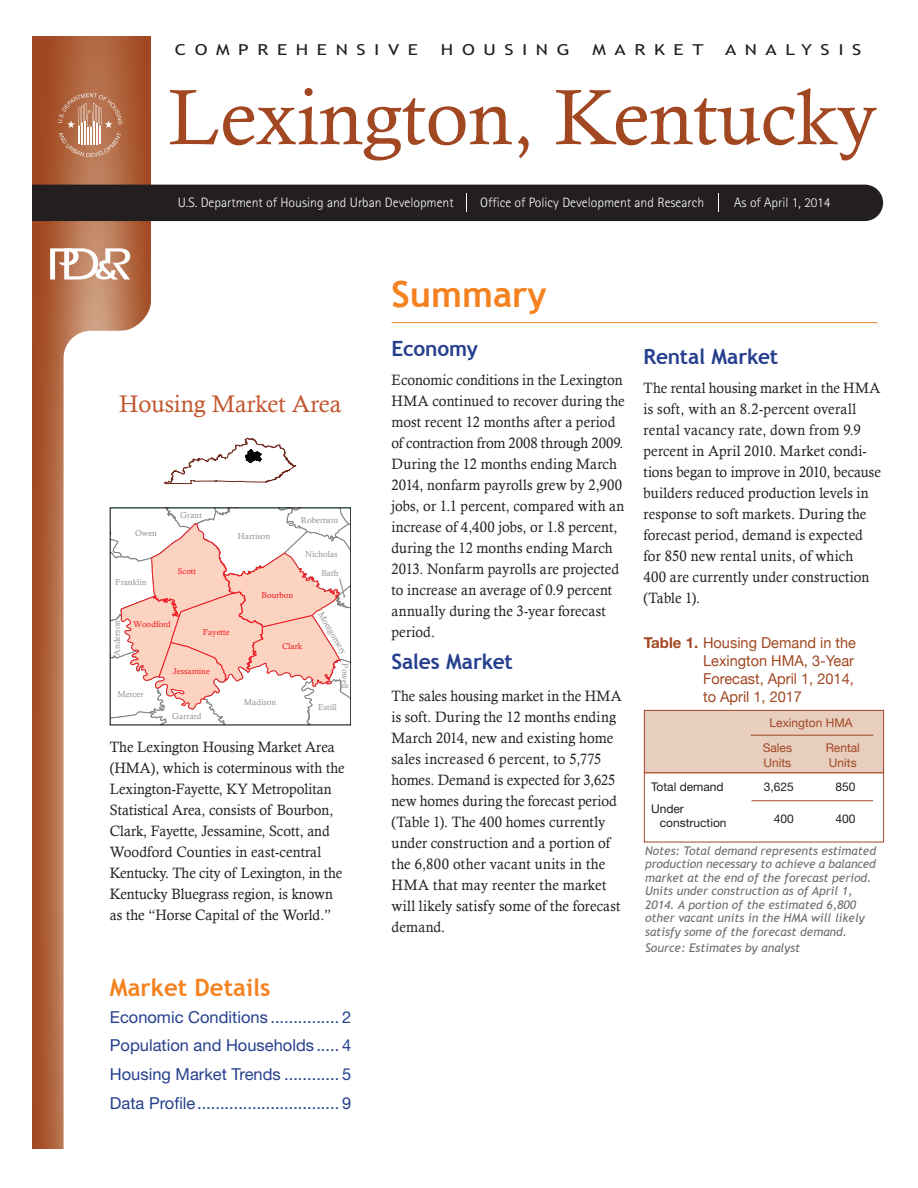
<style>
.page{position:relative;width:918px;height:1188px;background:#fff}
.page>*{position:absolute;margin:0;border:0;box-sizing:border-box;transform-origin:0 0}
.t1{font:78.6px "Calisto";color:#a14722}
.level1{font:700 36px "Trebuchet MS";color:#f58220}
.t2{font:24px "Calisto";color:#c2562e}
.t3{font:700 24px "Trebuchet MS";color:#f58220}
.Level2{font:700 21px "Trebuchet MS";letter-spacing:-.01em;color:#253f8e}
.level2{font:700 21px "Trebuchet MS";letter-spacing:-.01em;color:#253f8e}
.t4{font:16.5px "Helvetica Neue";color:#253f8e}
.t5{font:15.15px "Trebuchet MS";letter-spacing:.45em;color:#231f20;scale:1.26 1}
.t6{font:15px/21px "Calisto";letter-spacing:.005em;color:#231f20;scale:.95 1}
.t7{font:15px/18px "Helvetica Neue";color:#a14722}
.t8{font:300 13.65px "Rotis Sans Serif";color:#fff}
.t9{font:italic 12px/13.5px "Trebuchet MS";color:#6c6d70}
.t10{font:12px "Helvetica Neue";color:#231f20}
.t11{font:12px "Helvetica Neue";color:#a14722}
.t12{font:8.55px "Calisto";color:#929497}
.t13{font:8.55px "Calisto";color:#ee1d23}
.s1{font-weight:700}
</style>
<div class="page">
<svg style="left:33px;top:36px;width:118px;height:1112px;background:#ae623d"></svg>
<svg style="left:50px;top:248px;width:80px;height:32px"></svg>
<div style="left:33px;top:185px;width:850px;height:36px;background:#231f20"></div>
<svg style="left:64px;top:331px;width:147px;height:817px"></svg>
<svg style="left:121px;top:301px;width:36px;height:35px"></svg>
<svg style="left:58px;top:93px;width:64px;height:64px;background:#bf8364"></svg>
<hr style="left:392px;top:322px;width:486px;height:1px;background:#f58220">
<div style="left:644px;top:710px;width:239px;height:63px;background:#e7cebe"></div>
<div style="left:644px;top:710px;width:240px;height:132px;border:1px solid #a14722"></div>
<hr style="left:644px;top:772px;width:240px;height:1px;background:#a14722">
<hr style="left:751px;top:735px;width:122px;height:1px;background:#a14722">
<hr style="left:752px;top:800px;width:121px;height:1px;background:#a14722">
<svg style="left:164px;top:438px;width:132px;height:46px"></svg>
<svg style="left:110px;top:508px;width:241px;height:217px"></svg>
<p class="t5" style="left:175px;top:41px;width:195px">COMPREHENSIVE</p>
<p class="t5" style="left:441px;top:41px;width:104px">HOUSING</p>
<p class="t5" style="left:593px;top:41px;width:90px">MARKET</p>
<p class="t5" style="left:725px;top:41px;width:110px">ANALYSIS</p>
<p class="t1" style="left:168px;top:72px;width:711px">Lexington, Kentucky</p>
<p class="t8" style="left:178px;top:195px;width:277px">U.S. Department of Housing and Urban Development</p>
<p class="t8" style="left:480px;top:195px;width:226px">Office of Policy Development and Research</p>
<p class="t8" style="left:734px;top:195px;width:98px">As of April 1, 2014</p>
<p class="t2" style="left:119px;top:390px;width:224px">Housing Market Area</p>
<p class="t12" style="left:135px;top:528px;width:23px">Owen</p>
<p class="t12" style="left:115px;top:577px;width:33px">Franklin</p>
<p class="t12" style="left:180px;top:510px;width:23px">Grant</p>
<p class="t13" style="left:178px;top:566px;width:20px">Scott</p>
<p class="t12" style="left:112px;top:656px;width:37px;rotate:-90deg">Anderson</p>
<p class="t13" style="left:133px;top:619px;width:39px">Woodford</p>
<p class="t13" style="left:203px;top:627px;width:28px">Fayette</p>
<p class="t12" style="left:117px;top:689px;width:28px">Mercer</p>
<p class="t13" style="left:173px;top:666px;width:38px">Jessamine</p>
<p class="t12" style="left:172px;top:711px;width:31px">Garrard</p>
<p class="t12" style="left:238px;top:531px;width:34px">Harrison</p>
<p class="t12" style="left:301px;top:516px;width:39px">Robertson</p>
<p class="t12" style="left:305px;top:549px;width:34px">Nicholas</p>
<p class="t12" style="left:321px;top:568px;width:19px">Bath</p>
<p class="t13" style="left:262px;top:590px;width:33px">Bourbon</p>
<p class="t13" style="left:282px;top:641px;width:22px">Clark</p>
<p class="t12" style="left:244px;top:697px;width:34px">Madison</p>
<p class="t12" style="left:325px;top:610px;width:50px;rotate:60deg">Montgomery</p>
<p class="t12" style="left:350px;top:663px;width:27px;rotate:90deg">Powell</p>
<p class="t12" style="left:318px;top:702px;width:20px">Estill</p>
<p class="t6" style="left:110px;top:736px;width:249px">The Lexington Housing Market Area (HMA), which is coterminous with the Lexington-Fayette, KY Metropolitan Statistical Area, consists of Bourbon, Clark, Fayette, Jessamine, Scott, and Woodford Counties in east-central Kentucky. The city of Lexington, in the Kentucky Bluegrass region, is known as the “Horse Capital of the World.”</p>
<p class="t3" style="left:110px;top:973px;width:162px">Market Details</p>
<p class="t4" style="left:110px;top:1007px;width:243px">Economic Conditions ............... 2</p>
<p class="t4" style="left:110px;top:1036px;width:243px">Population and Households ..... 4</p>
<p class="t4" style="left:110px;top:1064px;width:243px">Housing Market Trends ............ 5</p>
<p class="t4" style="left:110px;top:1093px;width:243px">Data Profile............................... 9</p>
<p class="level1" style="left:392px;top:272px;width:157px">Summary</p>
<p class="level2" style="left:392px;top:336px;width:88px">Economy</p>
<p class="t6" style="left:392px;top:369px;width:247px">Economic conditions in the Lexington HMA continued to recover during the most recent 12 months after a period of contraction from 2008 through 2009.<br>During the 12 months ending March 2014, nonfarm payrolls grew by 2,900 jobs, or 1.1 percent, compared with an increase of 4,400 jobs, or 1.8 percent, during the 12 months ending March 2013. Nonfarm payrolls are projected to increase an average of 0.9 percent annually during the 3-year forecast period.</p>
<p class="Level2" style="left:392px;top:648px;width:123px">Sales Market</p>
<p class="t6" style="left:392px;top:685px;width:244px">The sales housing market in the HMA is soft. During the 12 months ending<br>March 2014, new and existing home sales increased 6 percent, to 5,775 homes. Demand is expected for 3,625 new homes during the forecast period (Table 1). The 400 homes currently under construction and a portion of the 6,800 other vacant units in the<br>HMA that may reenter the market will likely satisfy some of the forecast demand.</p>
<p class="Level2" style="left:644px;top:344px;width:136px">Rental Market</p>
<p class="t6" style="left:644px;top:377px;width:251px">The rental housing market in the HMA is soft, with an 8.2-percent overall rental vacancy rate, down from 9.9 percent in April 2010. Market condi&shy;tions began to improve in 2010, because builders reduced production levels in response to soft markets. During the forecast period, demand is expected for 850 new rental units, of which<br>400 are currently under construction (Table 1).</p>
<p class="t7" style="left:703px;top:634px;width:154px;text-indent:-59px"><span class="s1">Table 1.</span> Housing Demand in the<br>Lexington HMA, 3-Year<br>Forecast, April 1, 2014, to April 1, 2017</p>
<p class="t11" style="left:770px;top:716px;width:85px">Lexington HMA</p>
<p class="t11" style="left:763px;top:741px;width:31px">Sales</p>
<p class="t11" style="left:763px;top:756px;width:29px">Units</p>
<p class="t11" style="left:826px;top:741px;width:36px">Rental</p>
<p class="t11" style="left:829px;top:756px;width:29px">Units</p>
<p class="t10" style="left:651px;top:779px;width:74px">Total demand</p>
<p class="t10" style="left:764px;top:779px;width:32px">3,625</p>
<p class="t10" style="left:835px;top:779px;width:22px">850</p>
<p class="t10" style="left:651px;top:802px;width:34px">Under</p>
<p class="t10" style="left:660px;top:815px;width:68px">construction</p>
<p class="t10" style="left:774px;top:812px;width:22px">400</p>
<p class="t10" style="left:835px;top:812px;width:22px">400</p>
<p class="t9" style="left:645px;top:844px;width:232px">Notes: Total demand represents estimated production necessary to achieve a balanced market at the end of the forecast period.<br>Units under construction as of April 1, 2014. A portion of the estimated 6,800 other vacant units in the HMA will likely satisfy some of the forecast demand.</p>
<p class="t9" style="left:645px;top:941px;width:157px">Source: Estimates by analyst</p>
</div>
